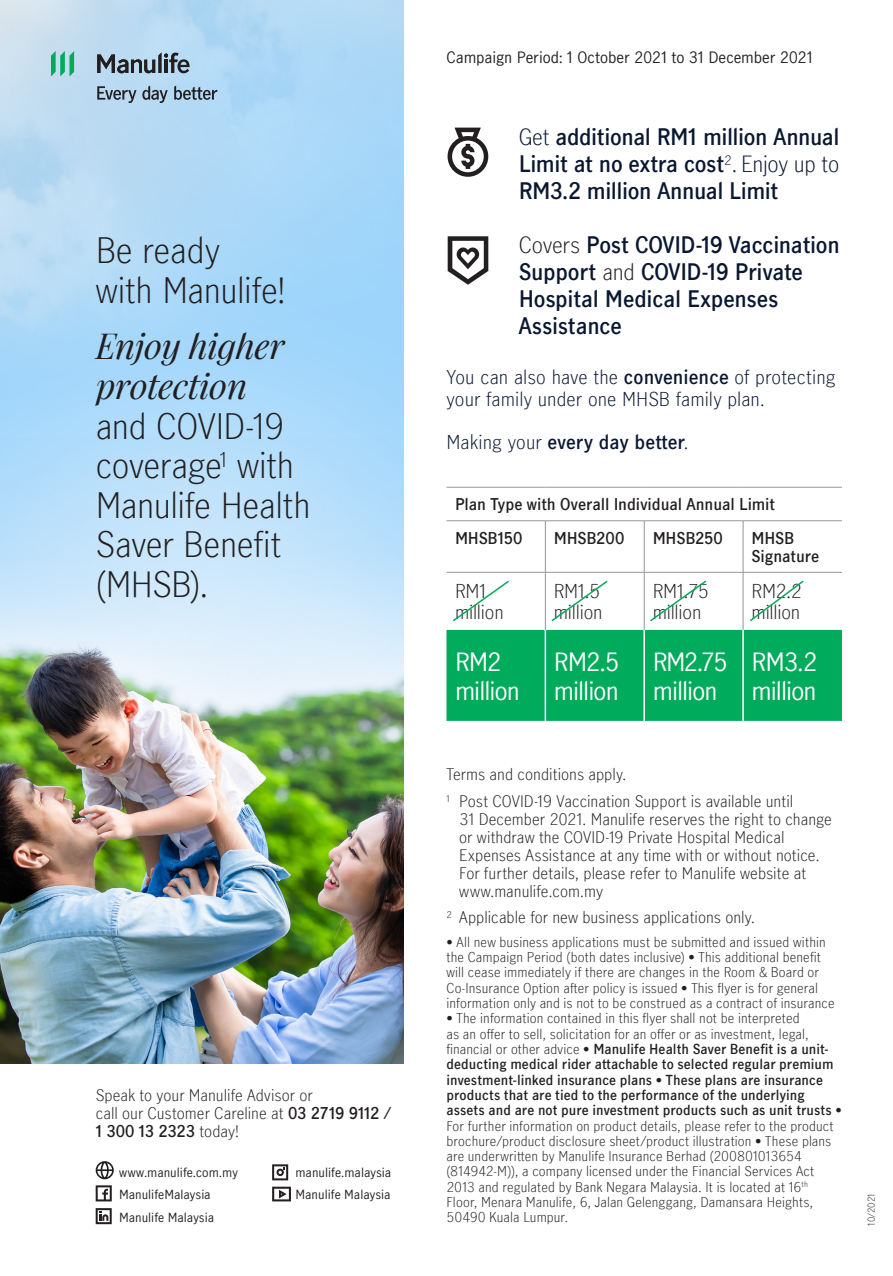
<style>
.page{position:relative;width:893px;height:1276px;background:#fff}
.page>*{position:absolute;margin:0;border:0;box-sizing:border-box;transform-origin:0 0}
.t1{font:300 33px/39.6px "Manulife JH Sans";letter-spacing:-.01em;color:#231f20}
.t2{font:24px/28.8px "Manulife JH Sans";letter-spacing:-.045em;color:#fff}
.t3{font:600 21px/27px "Manulife JH Sans";letter-spacing:-.015em;color:#091730;text-align:justify}
.t4{font:300 18px/21.6px "Manulife JH Sans";letter-spacing:.005em;color:#091730}
.t5{font:300 18px/21.6px "Manulife JH Sans";letter-spacing:-.015em;color:#231f20}
.t6{font:600 18px "Manulife JH Sans";letter-spacing:.005em;color:#091730}
.t7{font:300 15px/18px "Manulife JH Sans";color:#231f20}
.t8{font:600 15px/18px "Manulife JH Sans";letter-spacing:-.01em;color:#231f20}
.t9{font:15px "Manulife JH Sans";color:#231f20}
.t10{font:300 12.75px/15.3px "Manulife JH Sans";letter-spacing:.01em;color:#231f20}
.t11{font:12px "Manulife JH Sans";color:#231f20}
.t12{font:300 9px "Manulife JH Sans";color:#231f20;scale:.95 1}
.s1{font-family:"Manulife JH Serif";font-weight:400;font-style:italic}
.s2{font-weight:600}
.s3{font-weight:300}
.s4{font-weight:300;color:#231f20}
</style>
<div class="page">
<img style="left:0;top:0;width:403px;height:1063px">
<svg style="left:96px;top:1161px;width:18px;height:18px"></svg>
<svg style="left:272px;top:1164px;width:16px;height:16px"></svg>
<svg style="left:96px;top:1185px;width:16px;height:16px"></svg>
<svg style="left:272px;top:1186px;width:19px;height:15px"></svg>
<svg style="left:96px;top:1208px;width:16px;height:16px"></svg>
<div style="left:446px;top:630px;width:396px;height:91px;background:#00ab5b"></div>
<hr style="left:446px;top:487px;width:99px;height:1px;background:#939598">
<hr style="left:545px;top:487px;width:99px;height:1px;background:#939598">
<hr style="left:644px;top:487px;width:99px;height:1px;background:#939598">
<hr style="left:743px;top:487px;width:99px;height:1px;background:#939598">
<hr style="left:446px;top:520px;width:99px;height:1px;background:#939598">
<hr style="left:545px;top:520px;width:99px;height:1px;background:#939598">
<hr style="left:644px;top:520px;width:99px;height:1px;background:#939598">
<hr style="left:743px;top:520px;width:99px;height:1px;background:#939598">
<hr style="left:446px;top:572px;width:99px;height:1px;background:#939598">
<hr style="left:545px;top:572px;width:99px;height:1px;background:#939598">
<hr style="left:644px;top:572px;width:99px;height:1px;background:#939598">
<hr style="left:743px;top:572px;width:99px;height:1px;background:#939598">
<hr style="left:545px;top:521px;width:1px;height:51px;background:#939598">
<hr style="left:644px;top:521px;width:1px;height:51px;background:#939598">
<hr style="left:743px;top:521px;width:1px;height:51px;background:#939598">
<hr style="left:545px;top:572px;width:1px;height:58px;background:#939598">
<hr style="left:644px;top:572px;width:1px;height:58px;background:#939598">
<hr style="left:743px;top:572px;width:1px;height:58px;background:#939598">
<hr style="left:545px;top:630px;width:1px;height:91px;background:#fff">
<hr style="left:643px;top:630px;width:2px;height:91px;background:#fff">
<hr style="left:742px;top:630px;width:2px;height:91px;background:#fff">
<svg style="left:453px;top:580px;width:56px;height:42px"></svg>
<svg style="left:551px;top:580px;width:57px;height:42px"></svg>
<svg style="left:650px;top:580px;width:57px;height:42px"></svg>
<svg style="left:750px;top:580px;width:54px;height:42px"></svg>
<svg style="left:51px;top:51px;width:23px;height:25px"></svg>
<svg style="left:97px;top:53px;width:93px;height:20px;background:#778895"></svg>
<svg style="left:97px;top:86px;width:39px;height:17px"></svg>
<svg style="left:142px;top:86px;width:26px;height:17px"></svg>
<svg style="left:174px;top:86px;width:43px;height:14px"></svg>
<svg style="left:448px;top:128px;width:40px;height:49px"></svg>
<svg style="left:448px;top:236px;width:40px;height:49px"></svg>
<p class="t1" style="left:96px;top:229px;width:192px">Be ready<br>with Manulife!</p>
<p class="t1" style="left:96px;top:325px;width:216px"><span class="s1">Enjoy higher protection<br></span>and COVID-19 coverage<sup>1</sup> with<br>Manulife Health<br>Saver Benefit (MHSB).</p>
<p class="t7" style="left:96px;top:1085px;width:297px">Speak to your Manulife Advisor or<br>call our Customer Careline at <span class="s2">03 2719 9112 /<br>1 300 13 2323</span> today!</p>
<p class="t11" style="left:119px;top:1163px;width:120px">www.manulife.com.my</p>
<p class="t11" style="left:119px;top:1186px;width:93px">ManulifeMalaysia</p>
<p class="t11" style="left:119px;top:1208px;width:97px">Manulife Malaysia</p>
<p class="t11" style="left:296px;top:1163px;width:97px">manulife.malaysia</p>
<p class="t11" style="left:296px;top:1186px;width:97px">Manulife Malaysia</p>
<p class="t9" style="left:446px;top:47px;width:368px">Campaign Period: 1 October 2021 to 31 December 2021</p>
<p class="t3" style="left:519px;top:122px;width:322px"><span class="s3">Get</span> additional RM1 million Annual Limit at no extra cost<sup>2</sup><span class="s3">. Enjoy up to </span>RM3.2 million Annual Limit</p>
<p class="t3" style="left:519px;top:230px;width:323px;text-align:left"><span class="s4">Covers</span> Post COVID-19 Vaccination<br>Support <span class="s4">and</span> COVID-19 Private<br>Hospital Medical Expenses<br>Assistance</p>
<p class="t4" style="left:446px;top:365px;width:391px">You can also have the <span class="s2">convenience</span> of protecting your family under one MHSB family plan.</p>
<p class="t6" style="left:446px;top:429px;width:244px"><span class="s3">Making your</span> every day better<span class="s3">.</span></p>
<p class="t8" style="left:455px;top:495px;width:322px">Plan Type with Overall Individual Annual Limit</p>
<p class="t8" style="left:455px;top:528px;width:69px">MHSB150</p>
<p class="t8" style="left:554px;top:528px;width:72px">MHSB200</p>
<p class="t8" style="left:653px;top:528px;width:72px">MHSB250</p>
<p class="t8" style="left:752px;top:528px;width:69px">MHSB<br>Signature</p>
<p class="t5" style="left:455px;top:579px;width:50px">RM1 million</p>
<p class="t5" style="left:554px;top:579px;width:50px">RM1.5 million</p>
<p class="t5" style="left:653px;top:579px;width:58px">RM1.75 million</p>
<p class="t5" style="left:752px;top:579px;width:52px">RM2.2 million</p>
<p class="t2" style="left:455px;top:646px;width:66px">RM2 million</p>
<p class="t2" style="left:554px;top:646px;width:67px">RM2.5 million</p>
<p class="t2" style="left:653px;top:646px;width:77px">RM2.75 million</p>
<p class="t2" style="left:752px;top:646px;width:68px">RM3.2 million</p>
<p class="t7" style="left:446px;top:764px;width:182px">Terms and conditions apply.</p>
<p class="t7" style="left:459px;top:791px;width:374px;text-indent:-13px"><sup>1</sup> Post COVID-19 Vaccination Support is available until<br>31 December 2021. Manulife reserves the right to change or withdraw the COVID-19 Private Hospital Medical Expenses Assistance at any time with or without notice.<br>For further details, please refer to Manulife website at www.manulife.com.my</p>
<p class="t7" style="left:446px;top:907px;width:310px"><sup>2</sup> Applicable for new business applications only.</p>
<p class="t10" style="left:446px;top:933px;width:390px">• All new business applications must be submitted and issued within the Campaign Period (both dates inclusive) • This additional benefit will cease immediately if there are changes in the Room &amp; Board or Co-Insurance Option after policy is issued • This flyer is for general information only and is not to be construed as a contract of insurance</p>
<p class="t10" style="left:446px;top:1010px;width:397px">• The information contained in this flyer shall not be interpreted<br>as an offer to sell, solicitation for an offer or as investment, legal, financial or other advice • <span class="s2">Manulife Health Saver Benefit is a unit&shy;deducting medical rider attachable to selected regular premium investment-linked insurance plans</span> • <span class="s2">These plans are insurance products that are tied to the performance of the underlying assets and are not pure investment products such as unit trusts</span> • For further information on product details, please refer to the product brochure/product disclosure sheet/product illustration • These plans are underwritten by Manulife Insurance Berhad (200801013654 (814942-M)), a company licensed under the Financial Services Act 2013 and regulated by Bank Negara Malaysia. It is located at 16<sup>th </sup>Floor, Menara Manulife, 6, Jalan Gelenggang, Damansara Heights, 50490 Kuala Lumpur.</p>
<p class="t12" style="left:865px;top:1225px;width:35px;rotate:-90deg">10/2021</p>
</div>
